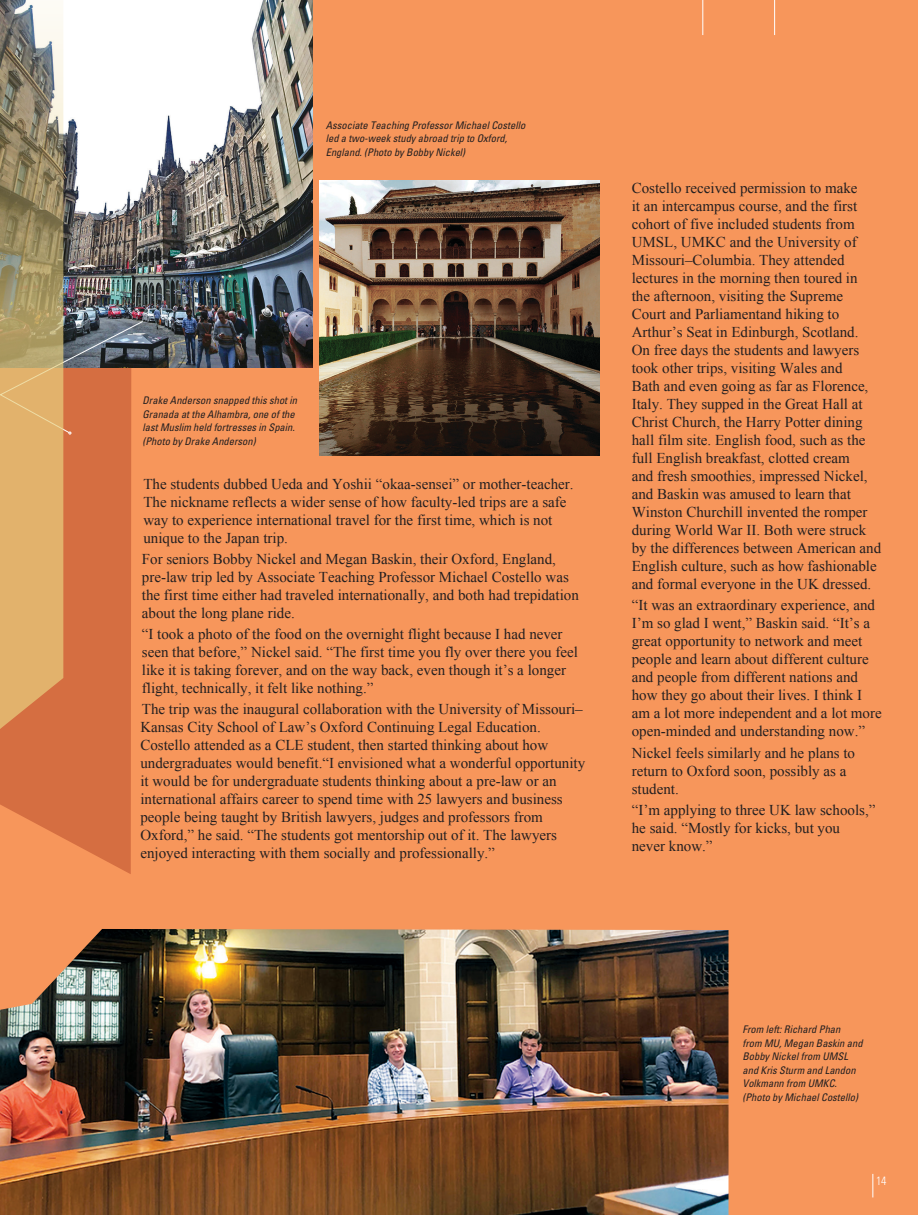
<style>
.page{position:relative;width:918px;height:1215px;background:#f7965b}
.page>*{position:absolute;margin:0;border:0;box-sizing:border-box;transform-origin:0 0}
.t1{font:15px/18px "Times New Roman";color:#231f20}
.t2{font:300 condensed 12px "Univers";color:#fff}
.t3{font:italic condensed 10.5px/13.5px "Univers";color:#231f20}
</style>
<div class="page">
<hr style="left:703px;top:0;width:1px;height:35px;background:#fff">
<hr style="left:774px;top:0;width:1px;height:35px;background:#fff">
<svg style="left:0;top:434px;width:131px;height:440px;background:#d97244"></svg>
<img style="left:63px;top:0;width:250px;height:368px">
<img style="left:320px;top:181px;width:280px;height:274px">
<svg style="left:63px;top:321px;width:80px;height:113px;background:#a46d55"></svg>
<svg style="left:0;top:0;width:63px;height:736px;background:#bf9f6d"></svg>
<img style="left:0;top:929px;width:729px;height:286px">
<svg style="left:872px;top:1174px;width:1px;height:23px"></svg>
<p class="t3" style="left:326px;top:118px;width:201px">Associate Teaching Professor Michael Costello led a two-week study abroad trip to Oxford,<br>England. (Photo by Bobby Nickel)</p>
<p class="t3" style="left:143px;top:394px;width:156px">Drake Anderson snapped this shot in Granada at the Alhambra, one of the last Muslim held fortresses in Spain. (Photo by Drake Anderson)</p>
<p class="t1" style="left:143px;top:474px;width:432px">The students dubbed Ueda and Yoshii “okaa-sensei” or mother-teacher.<br>The nickname reflects a wider sense of how faculty-led trips are a safe way to experience international travel for the first time, which is not unique to the Japan trip.</p>
<p class="t1" style="left:142px;top:550px;width:439px">For seniors Bobby Nickel and Megan Baskin, their Oxford, England, pre-law trip led by Associate Teaching Professor Michael Costello was the first time either had traveled internationally, and both had trepidation about the long plane ride.</p>
<p class="t1" style="left:142px;top:625px;width:438px">“I took a photo of the food on the overnight flight because I had never seen that before,” Nickel said. “The first time you fly over there you feel like it is taking forever, and on the way back, even though it’s a longer flight, technically, it felt like nothing.”</p>
<p class="t1" style="left:140px;top:700px;width:446px">The trip was the inaugural collaboration with the University of Missouri– Kansas City School of Law’s Oxford Continuing Legal Education.<br>Costello attended as a CLE student, then started thinking about how undergraduates would benefit.“I envisioned what a wonderful opportunity it would be for undergraduate students thinking about a pre-law or an international affairs career to spend time with 25 lawyers and business people being taught by British lawyers, judges and professors from Oxford,” he said. “The students got mentorship out of it. The lawyers enjoyed interacting with them socially and professionally.”</p>
<p class="t1" style="left:632px;top:179px;width:251px">Costello received permission to make<br>it an intercampus course, and the first cohort of five included students from UMSL, UMKC and the University of Missouri–Columbia. They attended lectures in the morning then toured in<br>the afternoon, visiting the Supreme<br>Court and Parliamentand hiking to Arthur’s Seat in Edinburgh, Scotland.<br>On free days the students and lawyers took other trips, visiting Wales and<br>Bath and even going as far as Florence, Italy. They supped in the Great Hall at Christ Church, the Harry Potter dining hall film site. English food, such as the full English breakfast, clotted cream<br>and fresh smoothies, impressed Nickel, and Baskin was amused to learn that Winston Churchill invented the romper during World War II. Both were struck by the differences between American and English culture, such as how fashionable and formal everyone in the UK dressed.</p>
<p class="t1" style="left:632px;top:596px;width:251px">“It was an extraordinary experience, and I’m so glad I went,” Baskin said. “It’s a great opportunity to network and meet people and learn about different culture and people from different nations and how they go about their lives. I think I am a lot more independent and a lot more open-minded and understanding now.”</p>
<p class="t1" style="left:632px;top:743px;width:225px">Nickel feels similarly and he plans to return to Oxford soon, possibly as a student.</p>
<p class="t1" style="left:632px;top:801px;width:245px">“I’m applying to three UK law schools,” he said. “Mostly for kicks, but you never know.”</p>
<p class="t3" style="left:742px;top:1023px;width:122px">From left: Richard Phan<br>from MU, Megan Baskin and<br>Bobby Nickel from UMSL and Kris Sturm and Landon<br>Volkmann from UMKC. (Photo by Michael Costello)</p>
<p class="t2" style="left:876px;top:1173px;width:12px">14</p>
</div>
